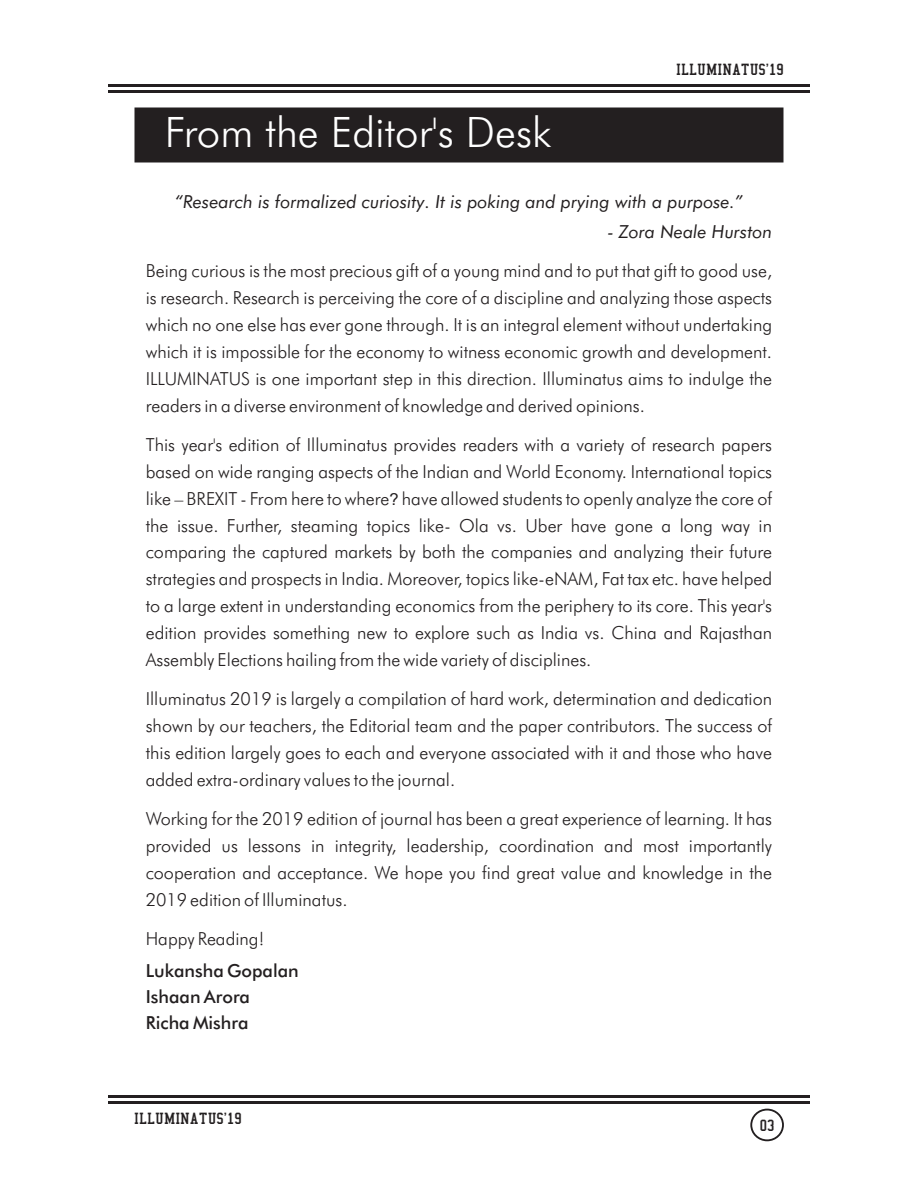
<style>
.page{position:relative;width:918px;height:1188px;background:#fff}
.page>*{position:absolute;margin:0;border:0;box-sizing:border-box;transform-origin:0 0}
.t1{font:300 42px "Futura BT";color:#fff}
.t2{font:300 18px/27px "Futura BT";color:#231f20;text-align:justify}
.t3{font:italic 18px "Futura BT";color:#231f20}
.t4{font:500 18px/26px "Futura BT";color:#231f20}
.t5{font:semi-condensed 16.5px "College";color:#231f20}
.s1{font-family:"Arial";font-weight:400;font-size:16.5px}
</style>
<div class="page">
<div style="left:134px;top:107px;width:650px;height:56px;background:#231f20"></div>
<div style="left:750px;top:1109px;width:34px;height:32px;border:2px solid #231f20;border-radius:50%"></div>
<hr style="left:108px;top:84px;width:702px;height:2px;background:#231f20">
<hr style="left:108px;top:91px;width:702px;height:2px;background:#231f20">
<hr style="left:108px;top:1095px;width:702px;height:2px;background:#231f20">
<hr style="left:108px;top:1102px;width:702px;height:2px;background:#231f20">
<h1 class="t1" style="left:165px;top:115px;width:388px">From the Editor's Desk</h1>
<p class="t5" style="left:676px;top:64px;width:109px">ILLUMINATUS'19</p>
<p class="t3" style="left:175px;top:194px;width:570px">“Research is formalized curiosity. It is poking and prying with a purpose.”</p>
<p class="t3" style="left:608px;top:224px;width:166px">- Zora Neale Hurston</p>
<p class="t2" style="left:146px;top:259px;width:628px">Being curious is the most precious gift of a young mind and to put that gift to good use, is research. Research is perceiving the core of a discipline and analyzing those aspects which no one else has ever gone through. It is an integral element without undertaking which it is impossible for the economy to witness economic growth and development.<br>ILLUMINATUS is one important step in this direction. Illuminatus aims to indulge the readers in a diverse environment of knowledge and derived opinions.</p>
<p class="t2" style="left:146px;top:432px;width:628px">This year's edition of Illuminatus provides readers with a variety of research papers based on wide ranging aspects of the Indian and World Economy. International topics like – BREXIT - From here to where<span class="s1">?</span> have allowed students to openly analyze the core of the issue. Further, steaming topics like- Ola vs. Uber have gone a long way in comparing the captured markets by both the companies and analyzing their future strategies and prospects in India. Moreover, topics like-eNAM, Fat tax etc. have helped to a large extent in understanding economics from the periphery to its core. This year's edition provides something new to explore such as India vs. China and Rajasthan Assembly Elections hailing from the wide variety of disciplines.</p>
<p class="t2" style="left:146px;top:687px;width:628px">Illuminatus 2019 is largely a compilation of hard work, determination and dedication shown by our teachers, the Editorial team and the paper contributors. The success of this edition largely goes to each and everyone associated with it and those who have added extra-ordinary values to the journal.</p>
<p class="t2" style="left:146px;top:807px;width:628px">Working for the 2019 edition of journal has been a great experience of learning. It has provided us lessons in integrity, leadership, coordination and most importantly cooperation and acceptance. We hope you find great value and knowledge in the 2019 edition of Illuminatus.</p>
<p class="t2" style="left:146px;top:927px;width:120px">Happy Reading!</p>
<p class="t4" style="left:146px;top:959px;width:155px">Lukansha Gopalan<br>Ishaan Arora<br>Richa Mishra</p>
<p class="t5" style="left:134px;top:1113px;width:109px">ILLUMINATUS'19</p>
<p class="t5" style="left:760px;top:1119px;width:16px">03</p>
</div>
